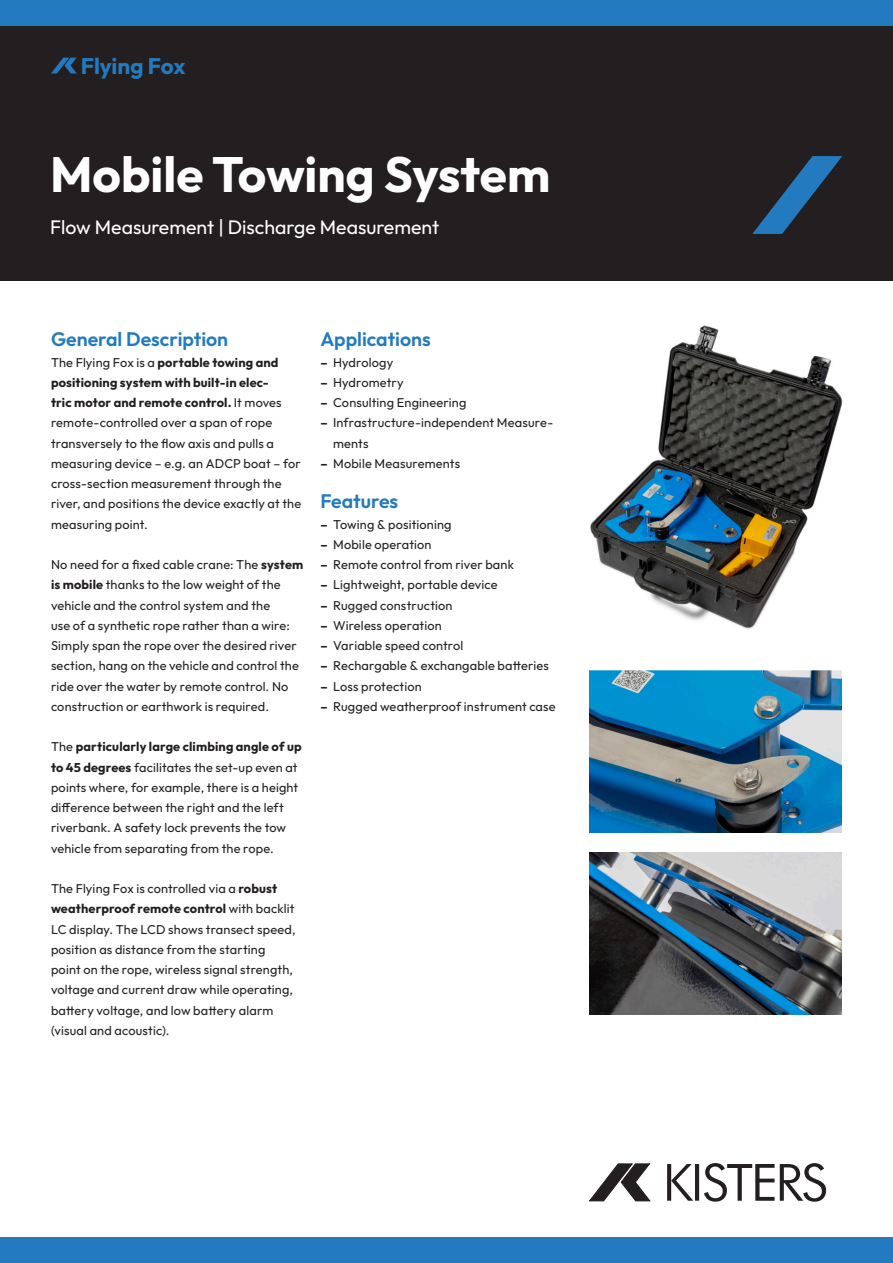
<style>
.page{position:relative;width:893px;height:1263px;background:#fff}
.page>*{position:absolute;margin:0;border:0;box-sizing:border-box;transform-origin:0 0}
.t1{font:700 49.5px "Outfit";color:#fff}
.t2{font:700 22.5px "Outfit";color:#237abf}
.t3{font:600 19.5px "Outfit";color:#237abf}
.t4{font:19.5px "Outfit";color:#fff}
.t5{font:12.75px/20.2px "Outfit";letter-spacing:.015em;color:#231f20}
.s1{font-weight:700}
</style>
<div class="page">
<div style="left:0;top:26px;width:893px;height:255px;background:#231f20"></div>
<svg style="left:667px;top:1164px;width:4px;height:37px"></svg>
<svg style="left:671px;top:1164px;width:22px;height:37px"></svg>
<hr style="left:695px;top:1164px;width:4px;height:37px;background:#231f20">
<svg style="left:704px;top:1163px;width:122px;height:39px"></svg>
<svg style="left:589px;top:1163px;width:61px;height:38px"></svg>
<div style="left:0;top:0;width:893px;height:26px;background:#237abf"></div>
<div style="left:0;top:1237px;width:893px;height:26px;background:#237abf"></div>
<svg style="left:51px;top:58px;width:26px;height:15px"></svg>
<svg style="left:753px;top:156px;width:89px;height:78px"></svg>
<img style="left:590px;top:325px;width:253px;height:304px">
<img style="left:590px;top:671px;width:252px;height:161px">
<img style="left:590px;top:853px;width:252px;height:162px">
<h2 class="t2" style="left:81px;top:53px;width:106px">Flying Fox</h2>
<h1 class="t1" style="left:50px;top:147px;width:502px">Mobile Towing System</h1>
<h3 class="t4" style="left:50px;top:216px;width:391px">Flow Measurement | Discharge Measurement</h3>
<h3 class="t3" style="left:51px;top:328px;width:179px">General Description</h3>
<p class="t5" style="left:51px;top:352px;width:252px">The Flying Fox is a <span class="s1">portable towing and positioning system with built-in elec-<br>tric motor and remote control.</span> It moves remote-controlled over a span of rope transversely to the flow axis and pulls a measuring device – e.g. an ADCP boat – for cross-section measurement through the river, and positions the device exactly at the measuring point.</p>
<p class="t5" style="left:51px;top:554px;width:254px">No need for a fixed cable crane: The <span class="s1">system is mobile</span> thanks to the low weight of the vehicle and the control system and the<br>use of a synthetic rope rather than a wire:<br>Simply span the rope over the desired river section, hang on the vehicle and control the ride over the water by remote control. No construction or earthwork is required.</p>
<p class="t5" style="left:51px;top:737px;width:252px">The <span class="s1">particularly large climbing angle of up to 45 degrees</span> facilitates the set-up even at points where, for example, there is a height difference between the right and the left riverbank. A safety lock prevents the tow vehicle from separating from the rope.</p>
<p class="t5" style="left:51px;top:878px;width:246px">The Flying Fox is controlled via a <span class="s1">robust weatherproof remote control</span> with backlit LC display. The LCD shows transect speed, position as distance from the starting point on the rope, wireless signal strength, voltage and current draw while operating, battery voltage, and low battery alarm (visual and acoustic).</p>
<h3 class="t3" style="left:320px;top:328px;width:112px">Applications</h3>
<p class="t5" style="left:320px;top:352px;width:74px"><span class="s1">–</span> Hydrology</p>
<p class="t5" style="left:320px;top:372px;width:85px"><span class="s1">–</span> Hydrometry</p>
<p class="t5" style="left:320px;top:392px;width:148px"><span class="s1">–</span> Consulting Engineering</p>
<p class="t5" style="left:333px;top:413px;width:222px;text-indent:-13px"><span class="s1">–</span> Infrastructure-independent Measure&shy;ments</p>
<p class="t5" style="left:320px;top:453px;width:141px"><span class="s1">–</span> Mobile Measurements</p>
<h3 class="t3" style="left:320px;top:490px;width:79px">Features</h3>
<p class="t5" style="left:320px;top:514px;width:133px"><span class="s1">–</span> Towing &amp; positioning</p>
<p class="t5" style="left:320px;top:534px;width:113px"><span class="s1">–</span> Mobile operation</p>
<p class="t5" style="left:320px;top:554px;width:195px"><span class="s1">–</span> Remote control from river bank</p>
<p class="t5" style="left:320px;top:575px;width:179px"><span class="s1">–</span> Lightweight, portable device</p>
<p class="t5" style="left:320px;top:595px;width:134px"><span class="s1">–</span> Rugged construction</p>
<p class="t5" style="left:320px;top:615px;width:123px"><span class="s1">–</span> Wireless operation</p>
<p class="t5" style="left:320px;top:635px;width:145px"><span class="s1">–</span> Variable speed control</p>
<p class="t5" style="left:320px;top:656px;width:230px"><span class="s1">–</span> Rechargable &amp; exchangable batteries</p>
<p class="t5" style="left:320px;top:676px;width:103px"><span class="s1">–</span> Loss protection</p>
<p class="t5" style="left:320px;top:696px;width:237px"><span class="s1">–</span> Rugged weatherproof instrument case</p>
</div>
